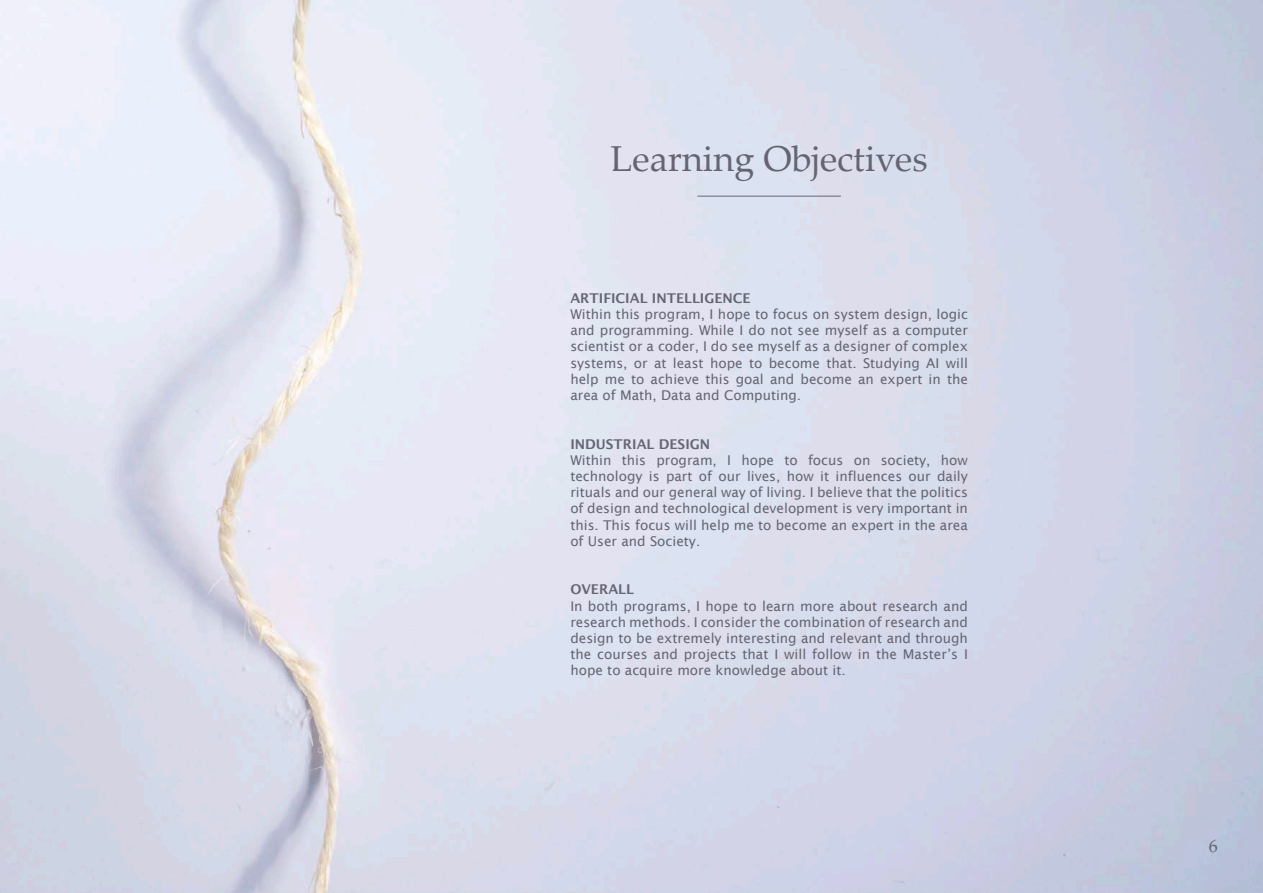
<style>
.page{position:relative;width:1263px;height:893px;background:#fff}
.page>*{position:absolute;margin:0;border:0;box-sizing:border-box;transform-origin:0 0}
.t1{font:36px "Palatino Linotype";color:#646473}
.t2{font:18px "Palatino Linotype";color:#656573}
.t3{font:13.5px/16.2px "Lucida Sans";color:#656573;text-align:justify}
.t4{font:600 13.5px "Lucida Sans";color:#656573}
</style>
<div class="page">
<hr style="left:697px;top:196px;width:144px;height:1px;background:#656573">
<p class="t1" style="left:610px;top:133px;width:319px">Learning Objectives</p>
<p class="t4" style="left:570px;top:290px;width:182px">ARTIFICIAL INTELLIGENCE</p>
<p class="t3" style="left:570px;top:306px;width:399px">Within this program, I hope to focus on system design, logic and programming. While I do not see myself as a computer scientist or a coder, I do see myself as a designer of complex systems, or at least hope to become that. Studying AI will help me to achieve this goal and become an expert in the area of Math, Data and Computing.</p>
<p class="t4" style="left:570px;top:436px;width:141px">INDUSTRIAL DESIGN</p>
<p class="t3" style="left:570px;top:452px;width:399px">Within this program, I hope to focus on society, how technology is part of our lives, how it influences our daily rituals and our general way of living. I believe that the politics of design and technological development is very important in this. This focus will help me to become an expert in the area of User and Society.</p>
<p class="t4" style="left:570px;top:582px;width:65px">OVERALL</p>
<p class="t3" style="left:570px;top:598px;width:399px">In both programs, I hope to learn more about research and research methods. I consider the combination of research and design to be extremely interesting and relevant and through the courses and projects that I will follow in the Master’s I hope to acquire more knowledge about it.</p>
<h2 class="t2" style="left:1209px;top:833px;width:10px">6</h2>
</div>
